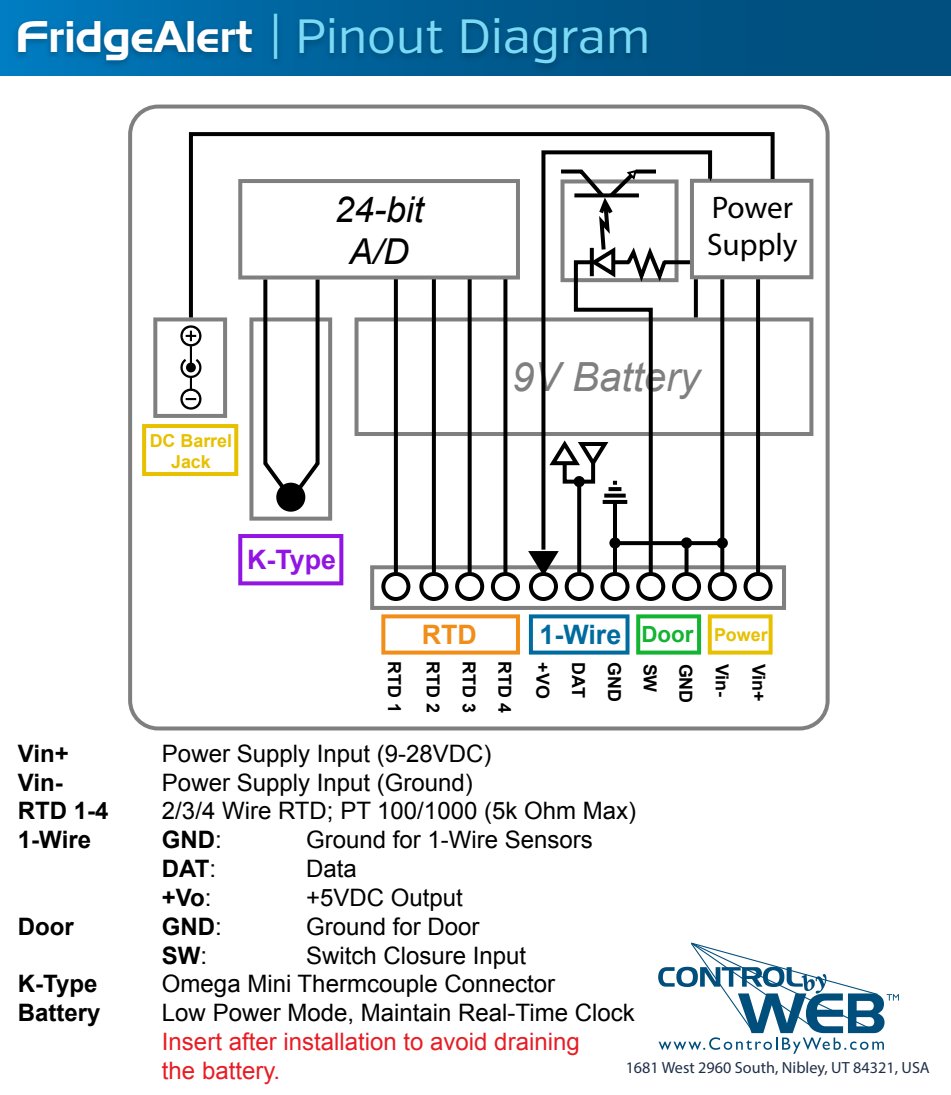
<style>
.page{position:relative;width:951px;height:1095px;background:#fff}
.page>*{position:absolute;margin:0;border:0;box-sizing:border-box;transform-origin:0 0}
.t1{font:48px "Verb";color:#7adaf5}
.t2{font:italic 40px "Arial";color:#7f7f7f}
.t3{font:italic 35.6px/42.8px "Arial";color:#000;text-align:center}
.t4{font:31.2px/37.6px "Myriad Pro";color:#000}
.t5{font:700 26.8px "Arial";color:#006b9f}
.t6{font:700 26.8px "Arial";color:#9215e4}
.t7{font:700 26.8px "Arial";color:#f18e19}
.t8{font:24px "Arial";color:#000}
.t9{font:700 24px "Arial";color:#000}
.t10{font:24px/28.8px "Arial";color:#e81c24}
.t11{font:700 18px "Arial";color:#000}
.t12{font:700 18px/21.6px "Arial";color:#e7c000;text-align:center}
.t13{font:16px "Myriad Pro";color:#1f2f49}
.s1{font-family:"Denmark";font-size:44px;color:#fff}
.s2{font-size:22.4px;color:#12b431}
.s3{font-weight:400}
</style>
<div class="page">
<div style="left:0;top:0;width:950px;height:75px;background:linear-gradient(to right,#0076b8,#004873)"></div>
<svg style="left:658px;top:942px;width:240px;height:111px"></svg>
<img style="left:261px;top:6px;width:398px;height:70px">
<img style="left:7px;top:9px;width:255px;height:65px">
<svg style="left:128px;top:104px;width:701px;height:626px"></svg>
<svg style="left:142px;top:167px;width:671px;height:487px"></svg>
<svg style="left:187px;top:130px;width:589px;height:191px"></svg>
<h1 class="t1" style="left:16px;top:8px;width:635px"><span class="s1">FridgeAlert</span> | Pinout Diagram</h1>
<h3 class="t3" style="left:334px;top:188px;width:91px">24-bit<br>A/D</h3>
<p class="t4" style="left:707px;top:188px;width:92px">Power<br>Supply</p>
<p class="t12" style="left:150px;top:430px;width:84px">DC Barrel<br>Jack</p>
<p class="t6" style="left:247px;top:541px;width:90px">K-Type</p>
<h2 class="t2" style="left:512px;top:351px;width:189px">9V Battery</h2>
<p class="t7" style="left:421px;top:616px;width:57px">RTD</p>
<p class="t12" style="left:714px;top:625px;width:55px">Power</p>
<p class="t11" style="left:734px;top:663px;width:35px;rotate:90deg">Vin-</p>
<p class="t11" style="left:770px;top:663px;width:39px;rotate:90deg">Vin+</p>
<p class="t5" style="left:539px;top:617px;width:156px">1-Wire <span class="s2">Door</span></p>
<p class="t11" style="left:406px;top:661px;width:53px;rotate:90deg">RTD 1</p>
<p class="t11" style="left:445px;top:661px;width:53px;rotate:90deg">RTD 2</p>
<p class="t11" style="left:481px;top:661px;width:53px;rotate:90deg">RTD 3</p>
<p class="t11" style="left:516px;top:661px;width:53px;rotate:90deg">RTD 4</p>
<p class="t11" style="left:554px;top:662px;width:38px;rotate:90deg">+VO</p>
<p class="t11" style="left:590px;top:662px;width:37px;rotate:90deg">DAT</p>
<p class="t11" style="left:626px;top:662px;width:41px;rotate:90deg">GND</p>
<p class="t11" style="left:662px;top:663px;width:30px;rotate:90deg">SW</p>
<p class="t11" style="left:697px;top:663px;width:41px;rotate:90deg">GND</p>
<p class="t9" style="left:18px;top:737px;width:52px">Vin+</p>
<p class="t8" style="left:162px;top:737px;width:331px">Power Supply Input (9-28VDC)</p>
<p class="t9" style="left:18px;top:766px;width:46px">Vin-</p>
<p class="t8" style="left:162px;top:766px;width:312px">Power Supply Input (Ground)</p>
<p class="t9" style="left:18px;top:795px;width:92px">RTD 1-4</p>
<p class="t8" style="left:162px;top:795px;width:475px">2/3/4 Wire RTD; PT 100/1000 (5k Ohm Max)</p>
<p class="t9" style="left:18px;top:824px;width:75px">1-Wire</p>
<p class="t9" style="left:162px;top:824px;width:61px">GND<span class="s3">:</span></p>
<p class="t8" style="left:306px;top:824px;width:288px">Ground for 1-Wire Sensors</p>
<p class="t9" style="left:162px;top:852px;width:56px">DAT<span class="s3">:</span></p>
<p class="t8" style="left:306px;top:852px;width:52px">Data</p>
<p class="t9" style="left:162px;top:881px;width:51px">+Vo<span class="s3">:</span></p>
<p class="t8" style="left:306px;top:881px;width:158px">+5VDC Output</p>
<p class="t9" style="left:18px;top:910px;width:57px">Door</p>
<p class="t9" style="left:162px;top:910px;width:61px">GND<span class="s3">:</span></p>
<p class="t8" style="left:306px;top:910px;width:175px">Ground for Door</p>
<p class="t9" style="left:162px;top:939px;width:47px">SW<span class="s3">:</span></p>
<p class="t8" style="left:306px;top:939px;width:222px">Switch Closure Input</p>
<p class="t9" style="left:18px;top:968px;width:81px">K-Type</p>
<p class="t8" style="left:162px;top:968px;width:395px">Omega Mini Thermcouple Connector</p>
<p class="t9" style="left:18px;top:996px;width:84px">Battery</p>
<p class="t8" style="left:162px;top:996px;width:474px">Low Power Mode, Maintain Real-Time Clock</p>
<p class="t10" style="left:162px;top:1027px;width:419px">Insert after installation to avoid draining the battery.</p>
<p class="t13" style="left:625px;top:1057px;width:305px">1681 West 2960 South, Nibley, UT 84321, USA</p>
</div>
